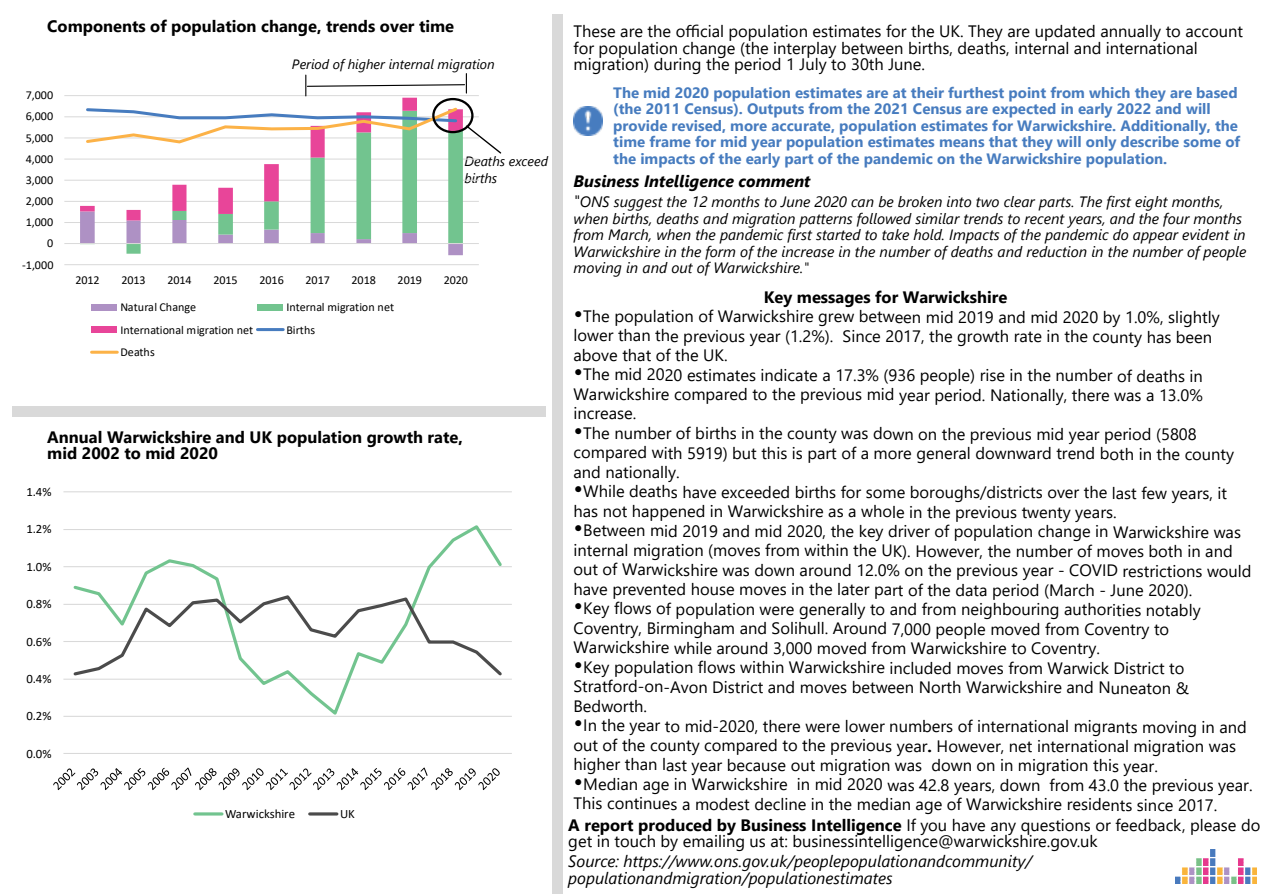
<style>
.page{position:relative;width:1265px;height:894px;background:#fff}
.page>*{position:absolute;margin:0;border:0;box-sizing:border-box;transform-origin:0 0}
.t1{font:16.5px/19.2px "Segoe UI";color:#000}
.t2{font:700 16.5px/16.5px "Segoe UI";color:#000}
.t3{font:italic 16.5px/16.5px "Segoe UI";color:#000}
.t4{font:italic 700 16.5px "Segoe UI";color:#000}
.t5{font:italic 15px/16.5px "Segoe UI";color:#000}
.t6{font:700 15px/16.5px "Segoe UI";color:#477cbf}
.t7{font:italic 13.5px/16.5px "Segoe UI";color:#000}
.t8{font:12.75px "Calibri";letter-spacing:-.005em;color:#000}
.t9{font:12.15px "Calibri";letter-spacing:-.005em;color:#000}
.s1{font-size:16.5px}
.s2{font-size:24px}
.s3{font-weight:700}
</style>
<div class="page">
<div style="left:12px;top:406px;width:533px;height:11px;background:#d9d9d9"></div>
<img style="left:1175px;top:849px;width:81px;height:34px">
<img style="left:573px;top:106px;width:29px;height:29px">
<div style="left:552px;top:15px;width:11px;height:878px;background:#d9d9d9"></div>
<hr style="left:64px;top:264px;width:415px;height:1px;background:#d9d9d9">
<hr style="left:64px;top:222px;width:415px;height:1px;background:#d9d9d9">
<hr style="left:64px;top:201px;width:415px;height:1px;background:#d9d9d9">
<hr style="left:64px;top:180px;width:415px;height:1px;background:#d9d9d9">
<hr style="left:64px;top:159px;width:415px;height:1px;background:#d9d9d9">
<hr style="left:64px;top:137px;width:415px;height:1px;background:#d9d9d9">
<hr style="left:64px;top:116px;width:415px;height:1px;background:#d9d9d9">
<hr style="left:64px;top:95px;width:415px;height:1px;background:#d9d9d9">
<svg style="left:80px;top:220px;width:383px;height:34px"></svg>
<svg style="left:80px;top:98px;width:383px;height:122px"></svg>
<hr style="left:64px;top:243px;width:415px;height:1px;background:#d9d9d9">
<svg style="left:84px;top:105px;width:375px;height:40px"></svg>
<div style="left:92px;top:304px;width:25px;height:6px;background:#ae91c4"></div>
<div style="left:257px;top:304px;width:26px;height:6px;background:#72c48f"></div>
<div style="left:92px;top:327px;width:25px;height:6px;background:#e84599"></div>
<hr style="left:257px;top:328px;width:26px;height:3px;background:#477cbf">
<hr style="left:92px;top:351px;width:25px;height:3px;background:#fcb247">
<hr style="left:63px;top:716px;width:449px;height:1px;background:#d9d9d9">
<hr style="left:63px;top:679px;width:449px;height:1px;background:#d9d9d9">
<hr style="left:63px;top:641px;width:449px;height:1px;background:#d9d9d9">
<hr style="left:63px;top:604px;width:449px;height:1px;background:#d9d9d9">
<hr style="left:63px;top:566px;width:449px;height:1px;background:#d9d9d9">
<hr style="left:63px;top:529px;width:449px;height:1px;background:#d9d9d9">
<hr style="left:63px;top:491px;width:449px;height:1px;background:#d9d9d9">
<hr style="left:63px;top:753px;width:449px;height:1px;background:#d9d9d9">
<svg style="left:71px;top:525px;width:433px;height:190px"></svg>
<svg style="left:71px;top:593px;width:433px;height:85px"></svg>
<svg style="left:53px;top:767px;width:447px;height:23px"></svg>
<svg style="left:195px;top:812px;width:27px;height:4px"></svg>
<svg style="left:310px;top:812px;width:27px;height:4px"></svg>
<svg style="left:305px;top:74px;width:162px;height:22px"></svg>
<div style="left:432px;top:98px;width:41px;height:35px;border:2px solid #000;border-radius:50%"></div>
<svg style="left:465px;top:124px;width:37px;height:30px"></svg>
<p class="t2" style="left:47px;top:19px;width:408px">Components of population change, trends over time</p>
<p class="t7" style="left:292px;top:57px;width:204px">Period of higher internal migration</p>
<p class="t9" style="left:26px;top:90px;width:29px">7,000</p>
<p class="t9" style="left:26px;top:111px;width:29px">6,000</p>
<p class="t9" style="left:26px;top:133px;width:29px">5,000</p>
<p class="t9" style="left:26px;top:154px;width:29px">4,000</p>
<p class="t9" style="left:26px;top:175px;width:29px">3,000</p>
<p class="t9" style="left:26px;top:196px;width:29px">2,000</p>
<p class="t9" style="left:26px;top:217px;width:29px">1,000</p>
<p class="t9" style="left:47px;top:238px;width:8px">0</p>
<p class="t9" style="left:22px;top:259px;width:33px">-1,000</p>
<p class="t7" style="left:464px;top:154px;width:85px">Deaths exceed births</p>
<p class="t9" style="left:75px;top:275px;width:26px">2012</p>
<p class="t9" style="left:121px;top:275px;width:26px">2013</p>
<p class="t9" style="left:167px;top:275px;width:26px">2014</p>
<p class="t9" style="left:213px;top:275px;width:26px">2015</p>
<p class="t9" style="left:259px;top:275px;width:26px">2016</p>
<p class="t9" style="left:305px;top:275px;width:26px">2017</p>
<p class="t9" style="left:351px;top:275px;width:26px">2018</p>
<p class="t9" style="left:397px;top:275px;width:26px">2019</p>
<p class="t9" style="left:444px;top:275px;width:26px">2020</p>
<p class="t9" style="left:120px;top:302px;width:77px">Natural Change</p>
<p class="t9" style="left:286px;top:302px;width:109px">Internal migration net</p>
<p class="t9" style="left:120px;top:325px;width:134px">International migration net</p>
<p class="t9" style="left:286px;top:325px;width:30px">Births</p>
<p class="t9" style="left:120px;top:347px;width:36px">Deaths</p>
<p class="t2" style="left:47px;top:430px;width:417px">Annual Warwickshire and UK population growth rate, mid 2002 to mid 2020</p>
<p class="t8" style="left:26px;top:486px;width:27px">1.4%</p>
<p class="t8" style="left:26px;top:524px;width:27px">1.2%</p>
<p class="t8" style="left:26px;top:561px;width:27px">1.0%</p>
<p class="t8" style="left:26px;top:599px;width:27px">0.8%</p>
<p class="t8" style="left:26px;top:636px;width:27px">0.6%</p>
<p class="t8" style="left:26px;top:673px;width:27px">0.4%</p>
<p class="t8" style="left:26px;top:711px;width:27px">0.2%</p>
<p class="t8" style="left:26px;top:748px;width:27px">0.0%</p>
<p class="t8" style="left:225px;top:809px;width:72px">Warwickshire</p>
<p class="t8" style="left:340px;top:809px;width:16px">UK</p>
<p class="t1" style="left:573px;top:25px;width:671px;line-height:16.5px">These are the official population estimates for the UK. They are updated annually to account for population change (the interplay between births, deaths, internal and international migration) during the period 1 July to 30th June.</p>
<p class="t6" style="left:613px;top:86px;width:628px">The mid 2020 population estimates are at their furthest point from which they are based (the 2011 Census). Outputs from the 2021 Census are expected in early 2022 and will provide revised, more accurate, population estimates for Warwickshire. Additionally, the time frame for mid year population estimates means that they will only describe some of the impacts of the early part of the pandemic on the Warwickshire population.</p>
<p class="t4" style="left:573px;top:175px;width:238px">Business Intelligence comment</p>
<p class="t5" style="left:573px;top:195px;width:674px"><span class="s1">"</span>ONS suggest the 12 months to June 2020 can be broken into two clear parts. The first eight months, when births, deaths and migration patterns followed similar trends to recent years, and the four months from March, when the pandemic first started to take hold. Impacts of the pandemic do appear evident in Warwickshire in the form of the increase in the number of deaths and reduction in the number of people moving in and out of Warwickshire."</p>
<p class="t2" style="left:763px;top:290px;width:245px">Key messages for Warwickshire</p>
<p class="t1" style="left:573px;top:309px;width:648px"><span class="s2">•</span>The population of Warwickshire grew between mid 2019 and mid 2020 by 1.0%, slightly lower than the previous year (1.2%). Since 2017, the growth rate in the county has been above that of the UK.</p>
<p class="t1" style="left:573px;top:367px;width:631px;text-align:justify"><span class="s2">•</span>The mid 2020 estimates indicate a 17.3% (936 people) rise in the number of deaths in Warwickshire compared to the previous mid year period. Nationally, there was a 13.0% increase.</p>
<p class="t1" style="left:573px;top:426px;width:662px"><span class="s2">•</span>The number of births in the county was down on the previous mid year period (5808 compared with 5919) but this is part of a more general downward trend both in the county and nationally.</p>
<p class="t1" style="left:573px;top:484px;width:655px"><span class="s2">•</span>While deaths have exceeded births for some boroughs/districts over the last few years, it has not happened in Warwickshire as a whole in the previous twenty years.</p>
<p class="t1" style="left:573px;top:523px;width:679px"><span class="s2">•</span>Between mid 2019 and mid 2020, the key driver of population change in Warwickshire was internal migration (moves from within the UK). However, the number of moves both in and out of Warwickshire was down around 12.0% on the previous year - COVID restrictions would have prevented house moves in the later part of the data period (March - June 2020).</p>
<p class="t1" style="left:573px;top:601px;width:628px"><span class="s2">•</span>Key flows of population were generally to and from neighbouring authorities notably<br>Coventry, Birmingham and Solihull. Around 7,000 people moved from Coventry to<br>Warwickshire while around 3,000 moved from Warwickshire to Coventry.</p>
<p class="t1" style="left:573px;top:660px;width:617px"><span class="s2">•</span>Key population flows within Warwickshire included moves from Warwick District to<br>Stratford-on-Avon District and moves between North Warwickshire and Nuneaton &amp;<br>Bedworth.</p>
<p class="t1" style="left:573px;top:718px;width:675px"><span class="s2">•</span>In the year to mid-2020, there were lower numbers of international migrants moving in and out of the county compared to the previous year<span class="s3">.</span> However, net international migration was higher than last year because out migration was down on in migration this year.</p>
<p class="t1" style="left:573px;top:777px;width:680px"><span class="s2">•</span>Median age in Warwickshire in mid 2020 was 42.8 years, down from 43.0 the previous year.</p>
<p class="t1" style="left:573px;top:796px;width:645px">This continues a modest decline in the median age of Warwickshire residents since 2017.</p>
<p class="t1" style="left:568px;top:817px;width:693px"><span class="s3">A report produced by Business Intelligence</span> If you have any questions or feedback, please do</p>
<p class="t1" style="left:568px;top:834px;width:531px">get in touch by emailing us at: businessintelligence@warwickshire.gov.uk</p>
<p class="t3" style="left:568px;top:855px;width:465px">Source: https://www.ons.gov.uk/peoplepopulationandcommunity/ populationandmigration/populationestimates</p>
</div>
